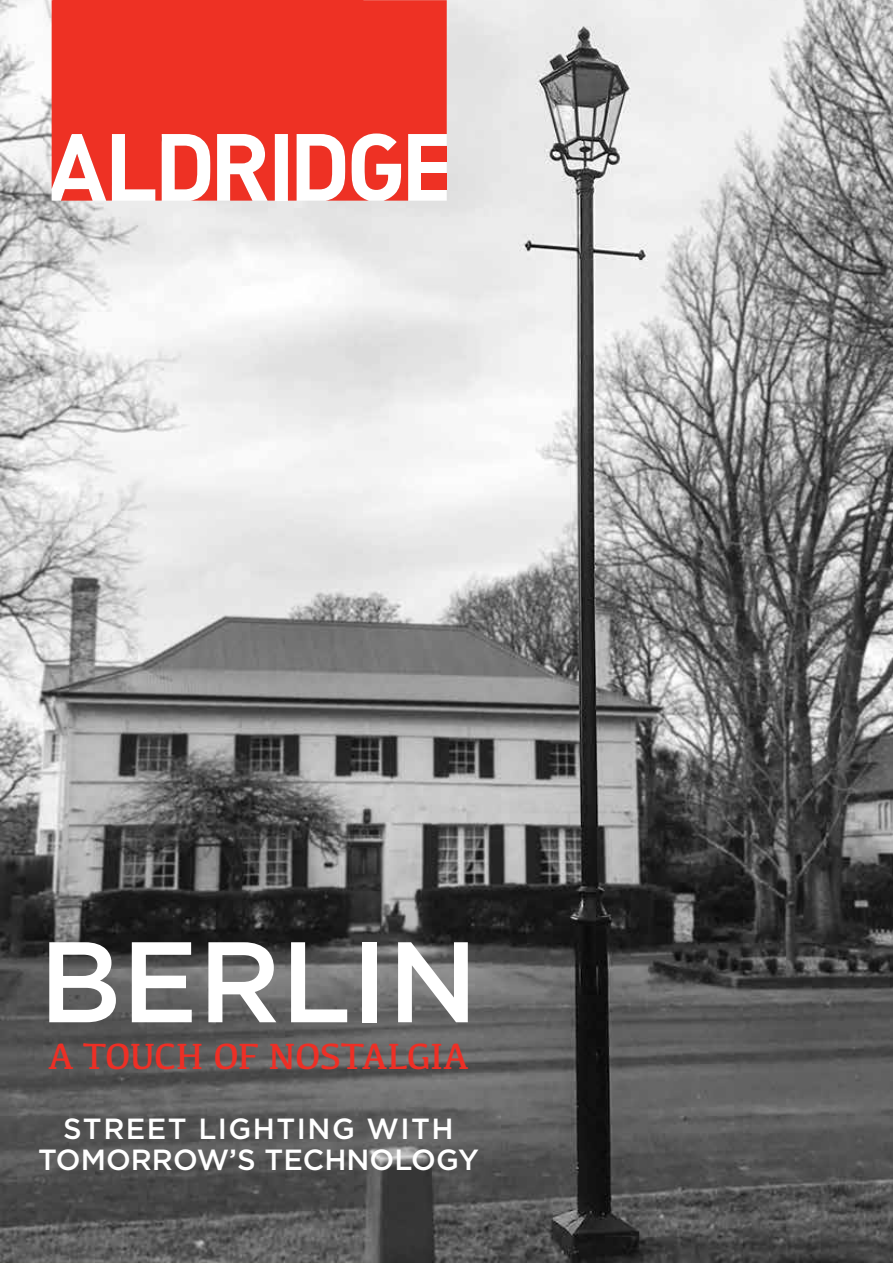
<style>
.page{position:relative;width:893px;height:1263px;background:#fff}
.page>*{position:absolute;margin:0;border:0;box-sizing:border-box;transform-origin:0 0}
.t1{font:500 114.3px "Gotham";color:#fff}
.t2{font:37.65px "Kefa";letter-spacing:-.02em;color:#ee2f25}
.t3{font:500 29.1px/30.3px "Gotham";color:#fff;text-align:center}
</style>
<div class="page">
<img style="left:0;top:0;width:893px;height:1263px">
<svg style="left:52px;top:0;width:395px;height:201px;fill:#ee3124"></svg>
<svg style="left:297px;top:134px;width:48px;height:67px"></svg>
<svg style="left:162px;top:134px;width:48px;height:67px"></svg>
<svg style="left:52px;top:134px;width:54px;height:67px"></svg>
<svg style="left:217px;top:134px;width:51px;height:67px"></svg>
<h1 class="t1" style="left:39px;top:907px;width:441px">BERLIN</h1>
<p class="t2" style="left:49px;top:1033px;width:422px">A TOUCH OF NOSTALGIA</p>
<p class="t3" style="left:38px;top:1113px;width:442px">STREET LIGHTING WITH<br>TOMORROW’S TECHNOLOGY</p>
</div>
